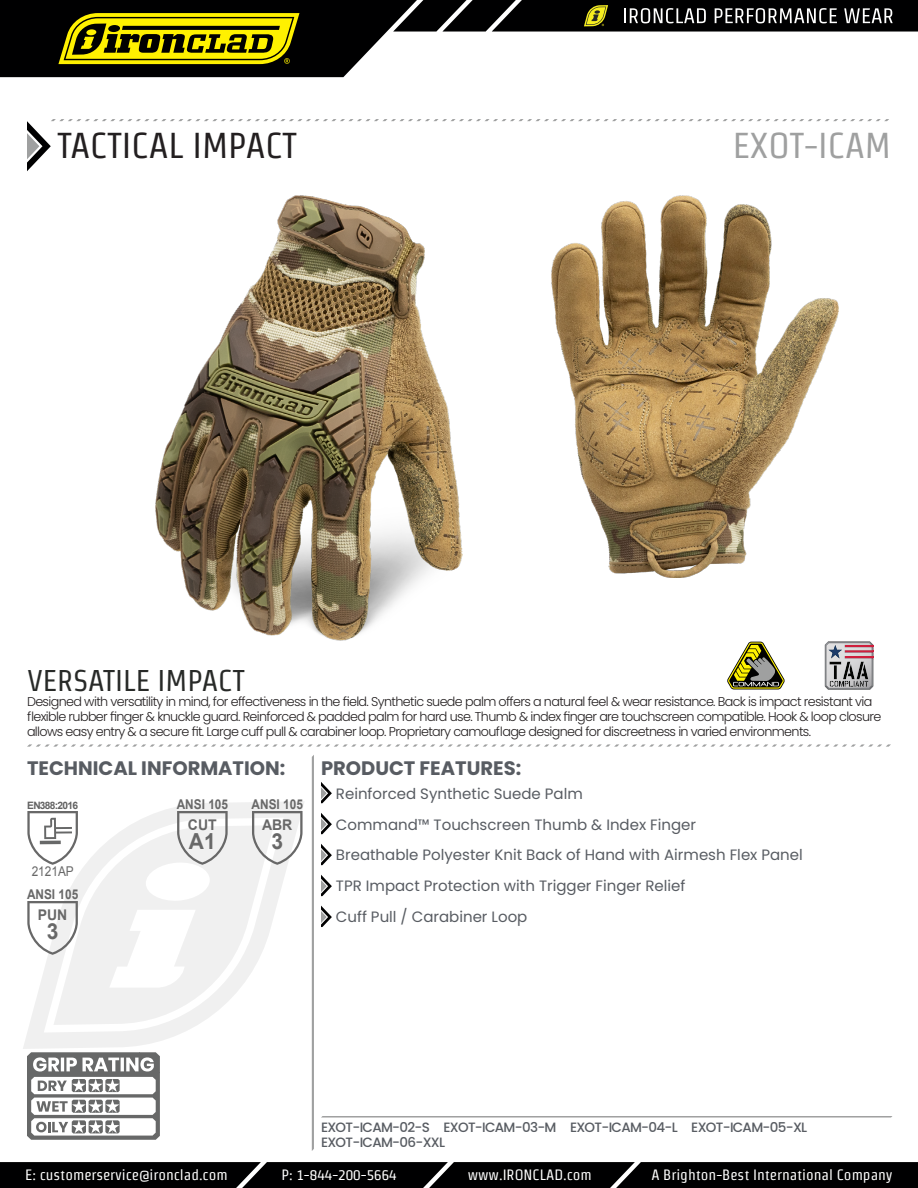
<style>
.page{position:relative;width:918px;height:1188px;background:#fff}
.page>*{position:absolute;margin:0;border:0;box-sizing:border-box;transform-origin:0 0}
.t1{font:36px "Strait";color:#231f20}
.t2{font:36px "Strait";color:#9fa0a0}
.Paragraph_Style_1{font:30px "Strait";color:#282a28}
.t3{font:700 22.05px "Arial";color:#686868;scale:.95 1}
.Paragraph_Style_1-2{font:700 19.5px "Poppins";color:#585c62}
.Paragraph_Style_1-3{font:15px "Poppins";color:#585c62}
.t4{font:15px "Strait";color:#fff}
.t5{font:700 14.7px "Arial";color:#686868;scale:.95 1}
.t6{font:500 13.5px "Poppins";letter-spacing:-.05em;color:#585c62}
.t7{font:700 13.5px "Arial";color:#686868;scale:.88 1}
.t8{font:13.5px "Arial";color:#686868;scale:.88 1}
.t9{font:300 12.75px/15px "Poppins";letter-spacing:-.05em;color:#231f20}
.t10{font:700 10.2px "Arial";letter-spacing:-.07em;color:#626262}
</style>
<div class="page">
<svg style="left:23px;top:801px;width:281px;height:248px"></svg>
<svg style="left:53px;top:825px;width:221px;height:200px;fill:#f0f0f0"></svg>
<svg style="left:27px;top:119px;width:862px;height:52px"></svg>
<svg style="left:27px;top:744px;width:864px;height:3px"></svg>
<div style="left:0;top:1162px;width:918px;height:26px;background:#000001"></div>
<svg style="left:312px;top:755px;width:2px;height:396px"></svg>
<hr style="left:322px;top:1116px;width:570px;height:2px;background:#9fa0a0">
<svg style="left:321px;top:875px;width:11px;height:21px"></svg>
<svg style="left:321px;top:906px;width:11px;height:21px"></svg>
<svg style="left:321px;top:844px;width:11px;height:21px"></svg>
<svg style="left:321px;top:813px;width:11px;height:21px"></svg>
<svg style="left:321px;top:782px;width:11px;height:21px"></svg>
<svg style="left:27px;top:811px;width:51px;height:54px"></svg>
<svg style="left:177px;top:811px;width:51px;height:54px"></svg>
<svg style="left:252px;top:811px;width:51px;height:54px"></svg>
<svg style="left:27px;top:901px;width:51px;height:54px"></svg>
<svg style="left:27px;top:1052px;width:133px;height:88px"></svg>
<img style="left:156px;top:195px;width:306px;height:446px">
<img style="left:551px;top:195px;width:288px;height:382px">
<svg style="left:727px;top:642px;width:58px;height:47px"></svg>
<svg style="left:825px;top:642px;width:48px;height:47px;background:#a5999d"></svg>
<svg style="left:0;top:0;width:918px;height:77px"></svg>
<p class="t1" style="left:58px;top:126px;width:241px">TACTICAL IMPACT</p>
<p class="t2" style="left:733px;top:126px;width:160px">EXOT-ICAM</p>
<p class="Paragraph_Style_1" style="left:27px;top:663px;width:219px">VERSATILE IMPACT</p>
<p class="t9" style="left:27px;top:694px;width:856px">Designed with versatility in mind, for effectiveness in the field. Synthetic suede palm offers a natural feel &amp; wear resistance. Back is impact resistant via flexible rubber finger &amp; knuckle guard. Reinforced &amp; padded palm for hard use. Thumb &amp; index finger are touchscreen compatible. Hook &amp; loop closure allows easy entry &amp; a secure fit. Large cuff pull &amp; carabiner loop. Proprietary camouflage designed for discreetness in varied environments.</p>
<p class="Paragraph_Style_1-2" style="left:27px;top:757px;width:260px">TECHNICAL INFORMATION:</p>
<p class="Paragraph_Style_1-2" style="left:321px;top:757px;width:202px">PRODUCT FEATURES:</p>
<p class="t10" style="left:27px;top:799px;width:52px">EN388:2016</p>
<p class="t7" style="left:177px;top:795px;width:60px">ANSI 105</p>
<p class="t3" style="left:189px;top:826px;width:30px">A1</p>
<p class="t5" style="left:188px;top:815px;width:32px">CUT</p>
<p class="t8" style="left:32px;top:862px;width:49px">2121AP</p>
<p class="t7" style="left:27px;top:885px;width:60px">ANSI 105</p>
<p class="t3" style="left:47px;top:916px;width:14px">3</p>
<p class="t5" style="left:38px;top:905px;width:33px">PUN</p>
<p class="t7" style="left:252px;top:795px;width:60px">ANSI 105</p>
<p class="t3" style="left:271px;top:826px;width:14px">3</p>
<p class="t5" style="left:262px;top:815px;width:33px">ABR</p>
<p class="Paragraph_Style_1-3" style="left:336px;top:785px;width:248px">Reinforced Synthetic Suede Palm</p>
<p class="Paragraph_Style_1-3" style="left:336px;top:816px;width:362px">Command™ Touchscreen Thumb &amp; Index Finger</p>
<p class="Paragraph_Style_1-3" style="left:336px;top:847px;width:468px">Breathable Polyester Knit Back of Hand with Airmesh Flex Panel</p>
<p class="Paragraph_Style_1-3" style="left:336px;top:877px;width:351px">TPR Impact Protection with Trigger Finger Relief</p>
<p class="Paragraph_Style_1-3" style="left:336px;top:908px;width:193px">Cuff Pull / Carabiner Loop</p>
<p class="t6" style="left:321px;top:1119px;width:488px">EXOT-ICAM-02-S EXOT-ICAM-03-M EXOT-ICAM-04-L EXOT-ICAM-05-XL</p>
<p class="t6" style="left:321px;top:1134px;width:126px">EXOT-ICAM-06-XXL</p>
<p class="t4" style="left:25px;top:1167px;width:204px">E: customerservice@ironclad.com</p>
<p class="t4" style="left:281px;top:1167px;width:117px">P: 1-844-200-5664</p>
<p class="t4" style="left:468px;top:1167px;width:126px">www.IRONCLAD.com</p>
<p class="t4" style="left:651px;top:1167px;width:243px">A Brighton-Best International Company</p>
</div>
